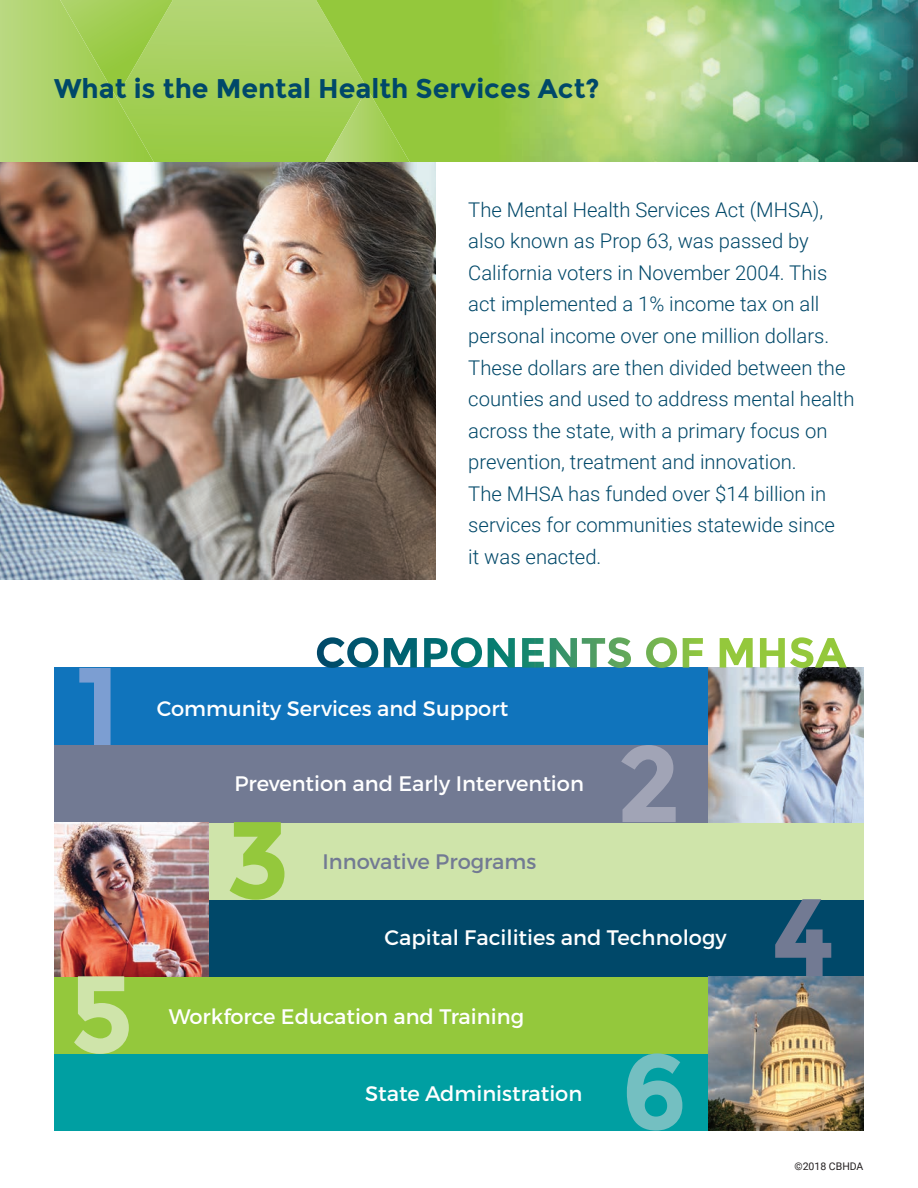
<style>
.page{position:relative;width:918px;height:1188px;background:#fff}
.page>*{position:absolute;margin:0;border:0;box-sizing:border-box;transform-origin:0 0}
.t1{font:700 27px "Montserrat";color:#004869}
.t2{font:21px "Montserrat";color:#fff}
.t3{font:21px "Montserrat";color:#727a93}
.t4{font:300 20.25px/31.5px "Roboto";color:#004869}
.t5{font:10.5px "Roboto";color:#231f20}
</style>
<div class="page">
<img style="left:0;top:162px;width:436px;height:418px">
<svg style="left:0;top:0;width:316px;height:162px;background:#a6d05d"></svg>
<img style="left:316px;top:0;width:157px;height:162px">
<img style="left:473px;top:0;width:445px;height:162px">
<div style="left:54px;top:1053px;width:809px;height:78px;background:#009fa2"></div>
<div style="left:54px;top:976px;width:809px;height:77px;background:#94c83c"></div>
<div style="left:54px;top:899px;width:809px;height:77px;background:#004869"></div>
<div style="left:54px;top:822px;width:809px;height:77px;background:#cfe4aa"></div>
<div style="left:54px;top:745px;width:809px;height:77px;background:#727a93"></div>
<div style="left:54px;top:668px;width:809px;height:77px;background:#1074bc"></div>
<img style="left:709px;top:668px;width:154px;height:154px">
<img style="left:54px;top:822px;width:154px;height:154px">
<img style="left:709px;top:976px;width:154px;height:155px">
<svg style="left:79px;top:668px;width:32px;height:77px"></svg>
<svg style="left:621px;top:745px;width:55px;height:77px"></svg>
<svg style="left:230px;top:822px;width:54px;height:78px"></svg>
<svg style="left:775px;top:899px;width:56px;height:77px"></svg>
<svg style="left:74px;top:976px;width:55px;height:78px"></svg>
<svg style="left:627px;top:1053px;width:55px;height:78px"></svg>
<svg style="left:317px;top:637px;width:496px;height:31px"></svg>
<h1 class="t1" style="left:54px;top:73px;width:547px">What is the Mental Health Services Act?</h1>
<p class="t4" style="left:468px;top:193px;width:388px">The Mental Health Services Act (MHSA), also known as Prop 63, was passed by California voters in November 2004. This act implemented a 1% income tax on all personal income over one million dollars.<br>These dollars are then divided between the counties and used to address mental health across the state, with a primary focus on prevention, treatment and innovation.<br>The MHSA has funded over $14 billion in services for communities statewide since<br>it was enacted.</p>
<p class="t2" style="left:157px;top:696px;width:353px">Community Services and Support</p>
<p class="t2" style="left:234px;top:771px;width:351px">Prevention and Early Intervention</p>
<p class="t3" style="left:323px;top:848px;width:215px">Innovative Programs</p>
<p class="t2" style="left:385px;top:924px;width:344px">Capital Facilities and Technology</p>
<p class="t2" style="left:169px;top:1004px;width:357px">Workforce Education and Training</p>
<p class="t2" style="left:365px;top:1080px;width:219px">State Administration</p>
<p class="t5" style="left:795px;top:1159px;width:70px">©2018 CBHDA</p>
</div>
